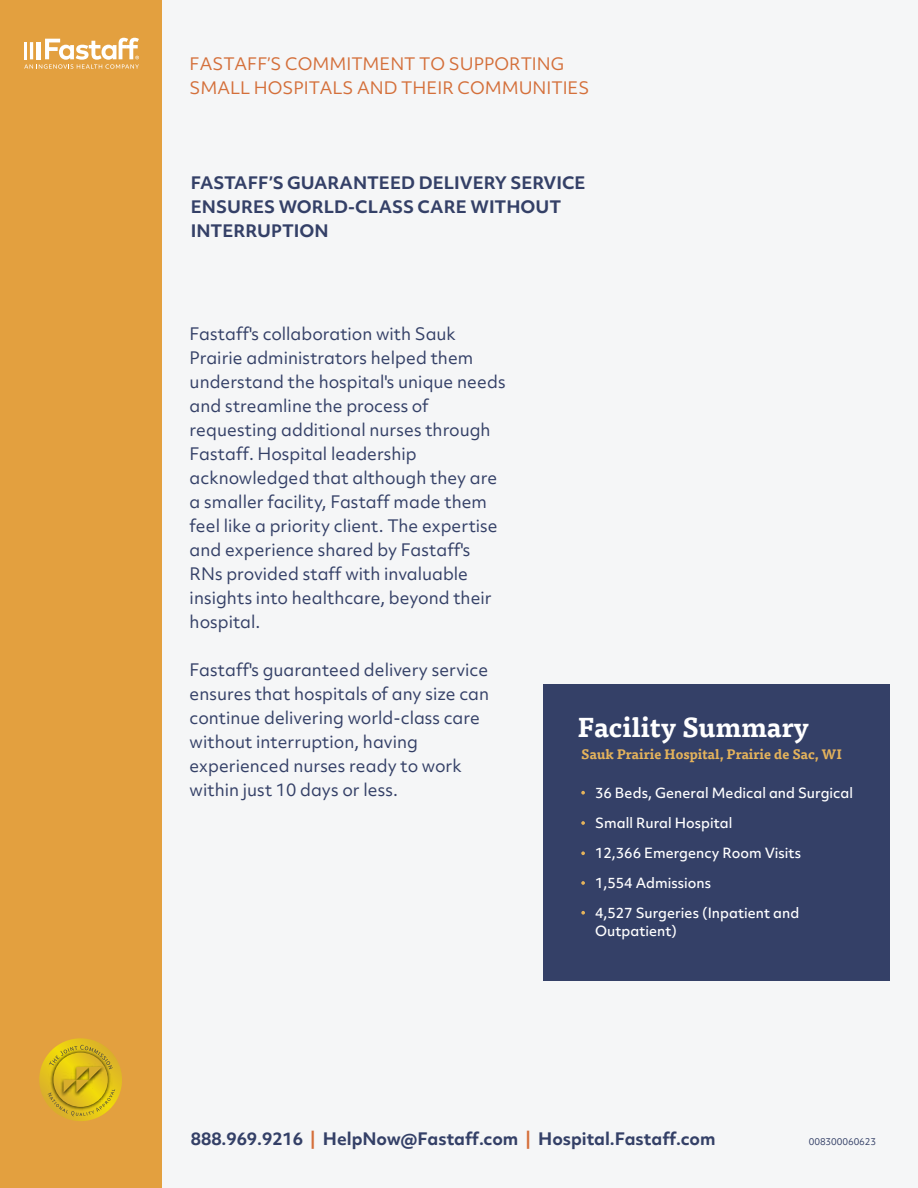
<style>
.page{position:relative;width:918px;height:1188px;background:#f5f6f7}
.page>*{position:absolute;margin:0;border:0;box-sizing:border-box;transform-origin:0 0}
.t1{font:700 27px "Tisa Pro";color:#fff}
.t2{font:16.5px/24px "Objektiv Mk 2";color:#344067}
.t3{font:700 16.5px/24px "Objektiv Mk 2";color:#344067}
.t4{font:16.5px/24px "Objektiv Mk 2";color:#d46f3a}
.t5{font:500 13.5px/18px "Objektiv Mk 2";color:#fff}
.t6{font:700 13.5px "Tisa Pro";color:#e5b35b}
.t7{font:9px "Objektiv Mk 2";color:#344067}
.s1{color:#d56f3a}
</style>
<div class="page">
<div style="left:0;top:0;width:161px;height:1188px;background:#e3a03f"></div>
<svg style="left:39px;top:1038px;width:83px;height:83px"></svg>
<svg style="left:48px;top:1045px;width:67px;height:71px;background:#d3b31c"></svg>
<svg style="left:24px;top:38px;width:115px;height:31px"></svg>
<div style="left:544px;top:684px;width:346px;height:297px;background:#344067"></div>
<svg style="left:581px;top:791px;width:4px;height:4px"></svg>
<svg style="left:581px;top:821px;width:4px;height:4px"></svg>
<svg style="left:581px;top:851px;width:4px;height:4px"></svg>
<svg style="left:581px;top:881px;width:4px;height:4px"></svg>
<svg style="left:581px;top:911px;width:4px;height:4px"></svg>
<p class="t4" style="left:190px;top:52px;width:401px">FASTAFF’S COMMITMENT TO SUPPORTING<br>SMALL HOSPITALS AND THEIR COMMUNITIES</p>
<p class="t3" style="left:191px;top:171px;width:396px">FASTAFF’S GUARANTEED DELIVERY SERVICE<br>ENSURES WORLD-CLASS CARE WITHOUT<br>INTERRUPTION</p>
<p class="t2" style="left:190px;top:322px;width:318px">Fastaff's collaboration with Sauk Prairie administrators helped them understand the hospital's unique needs and streamline the process of requesting additional nurses through Fastaff. Hospital leadership acknowledged that although they are a smaller facility, Fastaff made them feel like a priority client. The expertise and experience shared by Fastaff's RNs provided staff with invaluable insights into healthcare, beyond their hospital.</p>
<p class="t2" style="left:190px;top:658px;width:301px">Fastaff's guaranteed delivery service ensures that hospitals of any size can continue delivering world-class care without interruption, having experienced nurses ready to work within just 10 days or less.</p>
<h1 class="t1" style="left:577px;top:705px;width:233px">Facility Summary</h1>
<p class="t6" style="left:581px;top:743px;width:262px">Sauk Prairie Hospital, Prairie de Sac, WI</p>
<p class="t5" style="left:595px;top:784px;width:259px">36 Beds, General Medical and Surgical</p>
<p class="t5" style="left:595px;top:814px;width:139px">Small Rural Hospital</p>
<p class="t5" style="left:595px;top:844px;width:208px">12,366 Emergency Room Visits</p>
<p class="t5" style="left:595px;top:874px;width:117px">1,554 Admissions</p>
<p class="t5" style="left:595px;top:904px;width:206px">4,527 Surgeries (Inpatient and<br>Outpatient)</p>
<p class="t3" style="left:191px;top:1126px;width:526px">888.969.9216 <span class="s1">|</span> HelpNow@Fastaff.com <span class="s1">|</span> Hospital.Fastaff.com</p>
<p class="t7" style="left:809px;top:1135px;width:69px">008300060623</p>
</div>
